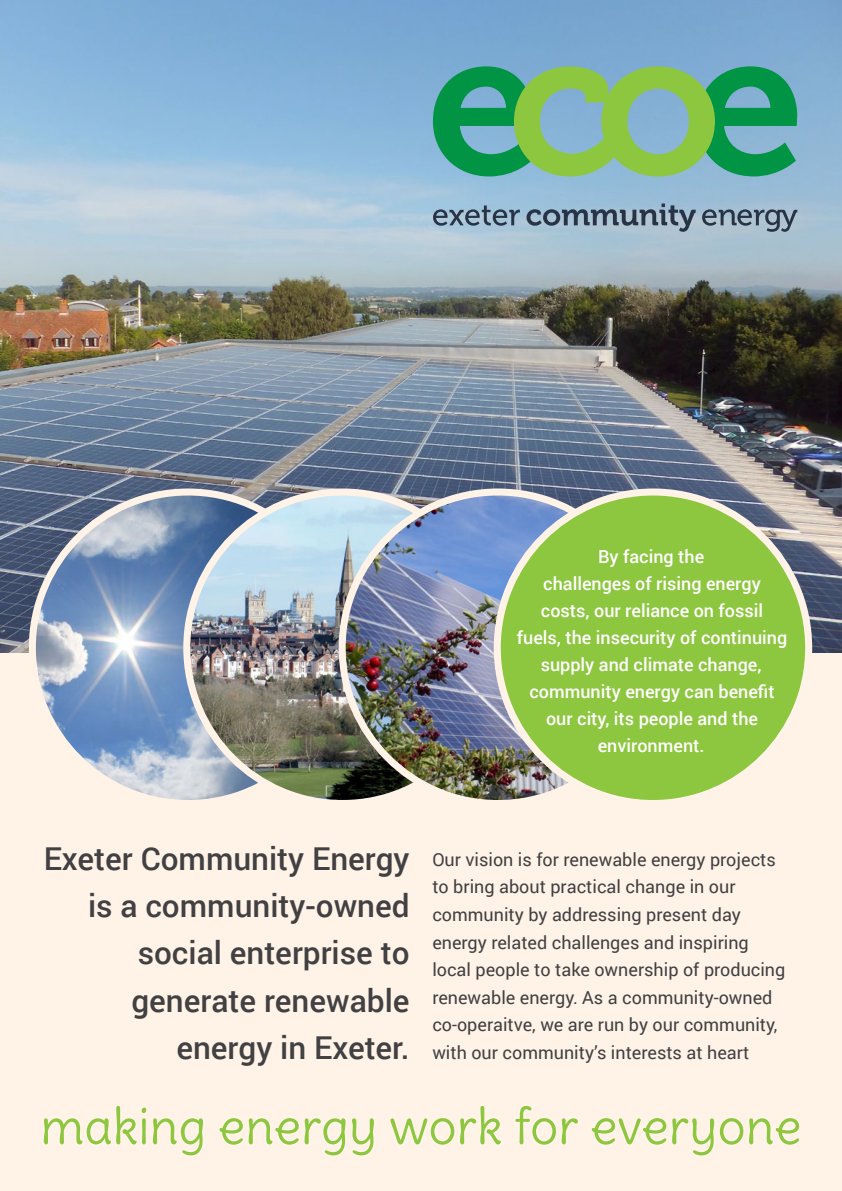
<style>
.page{position:relative;width:842px;height:1191px;background:#fff3e7}
.page>*{position:absolute;margin:0;border:0;box-sizing:border-box;transform-origin:0 0}
.t1{font:50px "Delius";color:#8dc63f}
.t2{font:500 31.6px/47.2px "Roboto";color:#414042;text-align:right}
.t3{font:18px/27.6px "Roboto";color:#414042}
.t4{font:500 18px/27px "Roboto";color:#fff;text-align:center}
</style>
<div class="page">
<img style="left:0;top:0;width:842px;height:652px">
<svg style="left:433px;top:66px;width:364px;height:110px;background:#60af7d"></svg>
<svg style="left:433px;top:205px;width:87px;height:21px;background:#7b95a9"></svg>
<svg style="left:526px;top:203px;width:170px;height:29px;background:#839aad"></svg>
<svg style="left:702px;top:209px;width:95px;height:23px;background:#8193a3"></svg>
<img style="left:32px;top:492px;width:312px;height:311px;border-radius:156px">
<img style="left:187px;top:492px;width:253px;height:311px">
<img style="left:342px;top:492px;width:312px;height:311px;border-radius:156px">
<div style="left:497px;top:492px;width:312px;height:311px;background:#8dc63f;border-radius:50%"></div>
<div style="left:494px;top:488px;width:318px;height:319px;border:7px solid #fff3e7;border-radius:50%"></div>
<p class="t4" style="left:517px;top:542px;width:272px">By facing the<br>challenges of rising energy costs, our reliance on fossil fuels, the insecurity of continuing supply and climate change, community energy can benefit our city, its people and the environment.</p>
<h2 class="t2" style="left:44px;top:833px;width:367px">Exeter Community Energy is a community-owned social enterprise to generate renewable energy in Exeter.</h2>
<p class="t3" style="left:432px;top:845px;width:355px">Our vision is for renewable energy projects to bring about practical change in our community by addressing present day energy related challenges and inspiring local people to take ownership of producing renewable energy. As a community-owned co-operaitve, we are run by our community, with our community’s interests at heart</p>
<h1 class="t1" style="left:40px;top:1094px;width:763px">making energy work for everyone</h1>
</div>
